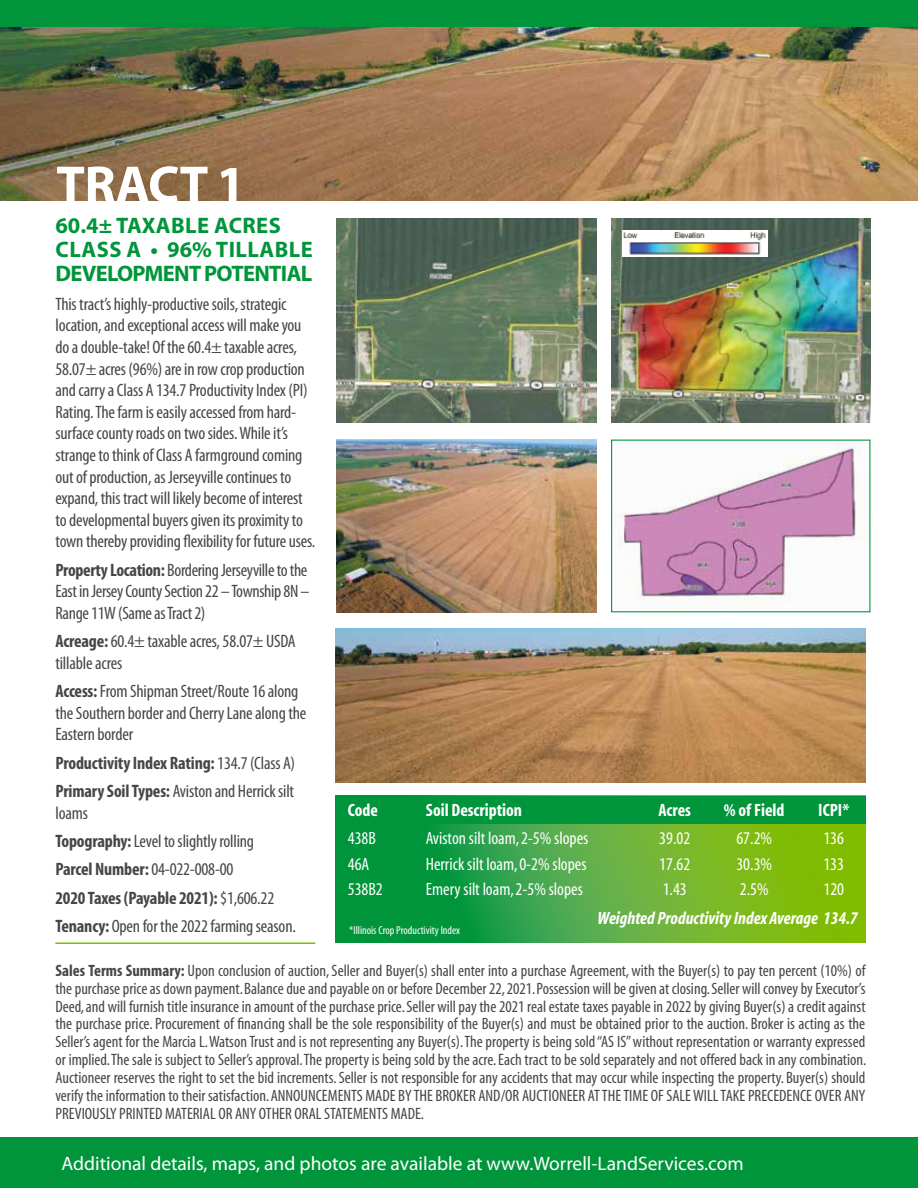
<style>
.page{position:relative;width:918px;height:1188px;background:#fff}
.page>*{position:absolute;margin:0;border:0;box-sizing:border-box;transform-origin:0 0}
.t1{font:700 52.5px "Myriad Pro";letter-spacing:-.005em;color:#fff}
.t2{font:700 22.5px/24px "Myriad Pro";letter-spacing:-.005em;color:#00953b}
.t3{font:19.5px "Myriad Pro";color:#fff}
.t4{font:condensed 18px/21.6px "Myriad Pro";letter-spacing:-.01em;color:#464547}
.t5{font:700 condensed 18px/28.3px "Myriad Pro";letter-spacing:-.01em;color:#464547}
.t6{font:condensed 17.85px "Myriad";color:#fff}
.t7{font:700 condensed 17.85px "Myriad";color:#fff}
.t8{font:italic 700 condensed 17.85px "Myriad";color:#fff}
.t9{font:condensed 16.5px/17.9px "Myriad";color:#464547;text-align:justify}
.t10{font:condensed 11.55px "Myriad";color:#fff}
.s1{font-weight:700}
.s2{font-weight:400}
</style>
<div class="page">
<img style="left:0;top:27px;width:918px;height:174px">
<svg style="left:336px;top:796px;width:529px;height:146px;background:#4baa33"></svg>
<div style="left:0;top:1137px;width:918px;height:51px;background:#00953b"></div>
<div style="left:0;top:0;width:918px;height:27px;background:#00953b"></div>
<hr style="left:55px;top:942px;width:260px;height:2px;background:#80bc00">
<div style="left:399px;top:796px;width:466px;height:28px;background:#00953b"></div>
<img style="left:336px;top:219px;width:260px;height:203px">
<img style="left:619px;top:446px;width:243px;height:163px">
<img style="left:336px;top:629px;width:529px;height:153px">
<img style="left:611px;top:219px;width:259px;height:203px">
<img style="left:622px;top:231px;width:145px;height:25px">
<img style="left:336px;top:440px;width:260px;height:172px">
<h1 class="t1" style="left:56px;top:150px;width:191px">TRACT 1</h1>
<h2 class="t2" style="left:55px;top:213px;width:259px">60.4± TAXABLE ACRES<br>CLASS A • 96% TILLABLE<br>DEVELOPMENT POTENTIAL</h2>
<p class="t4" style="left:55px;top:293px;width:261px">This tract’s highly-productive soils, strategic location, and exceptional access will make you do a double-take! Of the 60.4± taxable acres, 58.07± acres (96%) are in row crop production and carry a Class A 134.7 Productivity Index (PI)<br>Rating. The farm is easily accessed from hard&shy;surface county roads on two sides. While it’s strange to think of Class A farmground coming out of production, as Jerseyville continues to expand, this tract will likely become of interest to developmental buyers given its proximity to town thereby providing flexibility for future uses.</p>
<p class="t4" style="left:55px;top:559px;width:256px;text-align:justify"><span class="s1">Property Location:</span> Bordering Jerseyville to the East in Jersey County Section 22 – Township 8N – Range 11W (Same as Tract 2)</p>
<p class="t4" style="left:55px;top:630px;width:242px"><span class="s1">Acreage:</span> 60.4± taxable acres, 58.07± USDA tillable acres</p>
<p class="t4" style="left:55px;top:680px;width:253px"><span class="s1">Access:</span> From Shipman Street/Route 16 along the Southern border and Cherry Lane along the<br>Eastern border</p>
<p class="t5" style="left:55px;top:748px;width:241px">Productivity Index Rating: <span class="s2">134.7 (Class A)<br></span>Primary Soil Types: <span class="s2">Aviston and Herrick silt</span></p>
<p class="t4" style="left:55px;top:798px;width:242px;line-height:28.3px">loams<br><span class="s1">Topography:</span> Level to slightly rolling<br><span class="s1">Parcel Number:</span> 04-022-008-00<br><span class="s1">2020 Taxes (Payable 2021):</span> $1,606.22<br><span class="s1">Tenancy:</span> Open for the 2022 farming season.</p>
<p class="t9" style="left:55px;top:962px;width:813px"><span class="s1">Sales Terms Summary:</span> Upon conclusion of auction, Seller and Buyer(s) shall enter into a purchase Agreement, with the Buyer(s) to pay ten percent (10%) of the purchase price as down payment. Balance due and payable on or before December 22, 2021. Possession will be given at closing. Seller will convey by Executor’s Deed, and will furnish title insurance in amount of the purchase price. Seller will pay the 2021 real estate taxes payable in 2022 by giving Buyer(s) a credit against the purchase price. Procurement of financing shall be the sole responsibility of the Buyer(s) and must be obtained prior to the auction. Broker is acting as the Seller’s agent for the Marcia L. Watson Trust and is not representing any Buyer(s). The property is being sold “AS IS” without representation or warranty expressed or implied. The sale is subject to Seller’s approval. The property is being sold by the acre. Each tract to be sold separately and not offered back in any combination.<br>Auctioneer reserves the right to set the bid increments. Seller is not responsible for any accidents that may occur while inspecting the property. Buyer(s) should verify the information to their satisfaction. ANNOUNCEMENTS MADE BY THE BROKER AND/OR AUCTIONEER AT THE TIME OF SALE WILL TAKE PRECEDENCE OVER ANY PREVIOUSLY PRINTED MATERIAL OR ANY OTHER ORAL STATEMENTS MADE.</p>
<p class="t7" style="left:348px;top:801px;width:32px">Code</p>
<p class="t7" style="left:426px;top:801px;width:98px">Soil Description</p>
<p class="t7" style="left:659px;top:801px;width:34px">Acres</p>
<p class="t7" style="left:724px;top:801px;width:62px">% of Field</p>
<p class="t7" style="left:818px;top:801px;width:33px">ICPI*</p>
<p class="t6" style="left:348px;top:830px;width:30px">438B</p>
<p class="t6" style="left:426px;top:830px;width:164px">Aviston silt loam, 2-5% slopes</p>
<p class="t6" style="left:659px;top:830px;width:33px">39.02</p>
<p class="t6" style="left:736px;top:830px;width:37px">67.2%</p>
<p class="t6" style="left:823px;top:830px;width:22px">136</p>
<p class="t6" style="left:348px;top:855px;width:23px">46A</p>
<p class="t6" style="left:426px;top:855px;width:162px">Herrick silt loam, 0-2% slopes</p>
<p class="t6" style="left:659px;top:855px;width:33px">17.62</p>
<p class="t6" style="left:736px;top:855px;width:37px">30.3%</p>
<p class="t6" style="left:823px;top:855px;width:22px">133</p>
<p class="t6" style="left:348px;top:881px;width:37px">538B2</p>
<p class="t6" style="left:426px;top:881px;width:159px">Emery silt loam, 2-5% slopes</p>
<p class="t6" style="left:663px;top:881px;width:26px">1.43</p>
<p class="t6" style="left:740px;top:881px;width:30px">2.5%</p>
<p class="t6" style="left:823px;top:881px;width:22px">120</p>
<p class="t8" style="left:598px;top:909px;width:262px">Weighted Productivity Index Average 134.7</p>
<p class="t10" style="left:349px;top:925px;width:113px">*Illinois Crop Productivity Index</p>
<p class="t3" style="left:61px;top:1151px;width:684px">Additional details, maps, and photos are available at www.Worrell-LandServices.com</p>
</div>
